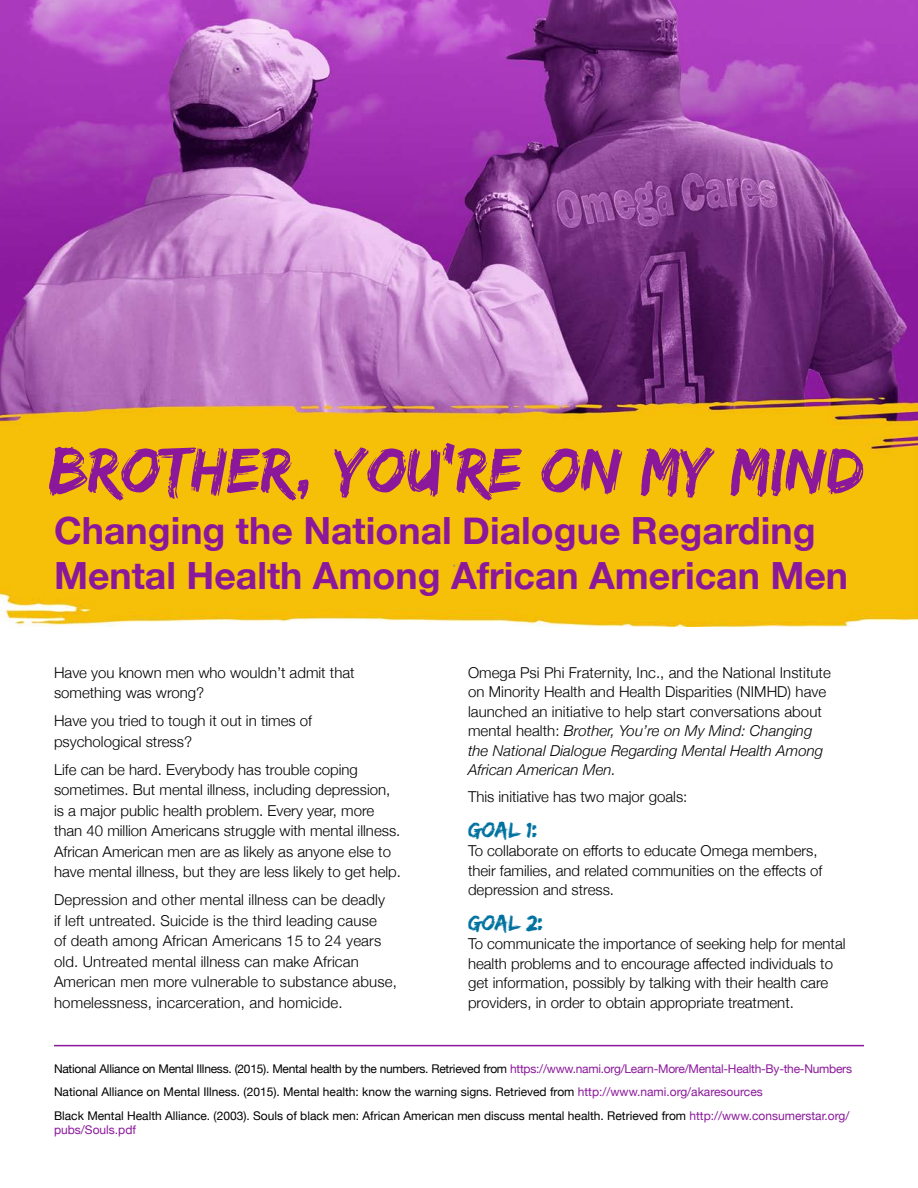
<style>
.page{position:relative;width:918px;height:1188px;background:#fff}
.page>*{position:absolute;margin:0;border:0;box-sizing:border-box;transform-origin:0 0}
.t1{font:66.3px "Edo SZ";color:#8b189b}
.t2{font:700 37.5px/45px "Helvetica Neue";color:#8b189b}
.t3{font:22.5px "Edo SZ";color:#0072a0}
.t4{font:300 15px/20.5px "Helvetica Neue";color:#000}
.t5{font:12px/14.4px "Helvetica Neue";color:#000}
.t6{font:12px "Helvetica Neue";letter-spacing:-.02em;color:#000}
.s1{font-style:italic}
.s2{color:#8b189b}
</style>
<div class="page">
<img style="left:0;top:0;width:918px;height:626px">
<hr style="left:54px;top:1045px;width:810px;height:1px;background:#8b189b">
<h1 class="t1" style="left:49px;top:432px;width:817px">BROTHER, YOU’RE ON MY MIND</h1>
<h1 class="t2" style="left:54px;top:509px;width:796px">Changing the National Dialogue Regarding<br>Mental Health Among African American Men</h1>
<p class="t4" style="left:54px;top:661px;width:302px">Have you known men who wouldn’t admit that something was wrong?</p>
<p class="t4" style="left:54px;top:710px;width:260px">Have you tried to tough it out in times of psychological stress?</p>
<p class="t4" style="left:54px;top:758px;width:349px">Life can be hard. Everybody has trouble coping sometimes. But mental illness, including depression, is a major public health problem. Every year, more than 40 million Americans struggle with mental illness.<br>African American men are as likely as anyone else to have mental illness, but they are less likely to get help.</p>
<p class="t4" style="left:54px;top:889px;width:344px">Depression and other mental illness can be deadly<br>if left untreated. Suicide is the third leading cause<br>of death among African Americans 15 to 24 years old. Untreated mental illness can make African American men more vulnerable to substance abuse, homelessness, incarceration, and homicide.</p>
<p class="t4" style="left:468px;top:662px;width:364px;line-height:19.5px">Omega Psi Phi Fraternity, Inc., and the National Institute on Minority Health and Health Disparities (NIMHD) have launched an initiative to help start conversations about mental health: <span class="s1">Brother, You’re on My Mind: Changing the National Dialogue Regarding Mental Health Among African American Men.</span></p>
<p class="t4" style="left:468px;top:786px;width:221px">This initiative has two major goals:</p>
<h2 class="t3" style="left:468px;top:816px;width:72px">GOAL 1:</h2>
<p class="t4" style="left:468px;top:840px;width:356px;line-height:19.5px">To collaborate on efforts to educate Omega members, their families, and related communities on the effects of depression and stress.</p>
<h2 class="t3" style="left:468px;top:909px;width:77px">GOAL 2:</h2>
<p class="t4" style="left:468px;top:933px;width:379px;line-height:19.5px">To communicate the importance of seeking help for mental health problems and to encourage affected individuals to get information, possibly by talking with their health care providers, in order to obtain appropriate treatment.</p>
<p class="t6" style="left:54px;top:1060px;width:800px">National Alliance on Mental Illness. (2015). Mental health by the numbers. Retrieved from <span class="s2">https://www.nami.org/Learn-More/Mental-Health-By-the-Numbers</span></p>
<p class="t5" style="left:54px;top:1085px;width:710px">National Alliance on Mental Illness. (2015). Mental health: know the warning signs. Retrieved from <span class="s2">http://www.nami.org/akaresources</span></p>
<p class="t5" style="left:54px;top:1109px;width:797px">Black Mental Health Alliance. (2003). Souls of black men: African American men discuss mental health. Retrieved from <span class="s2">http://www.consumerstar.org/ pubs/Souls.pdf</span></p>
</div>
